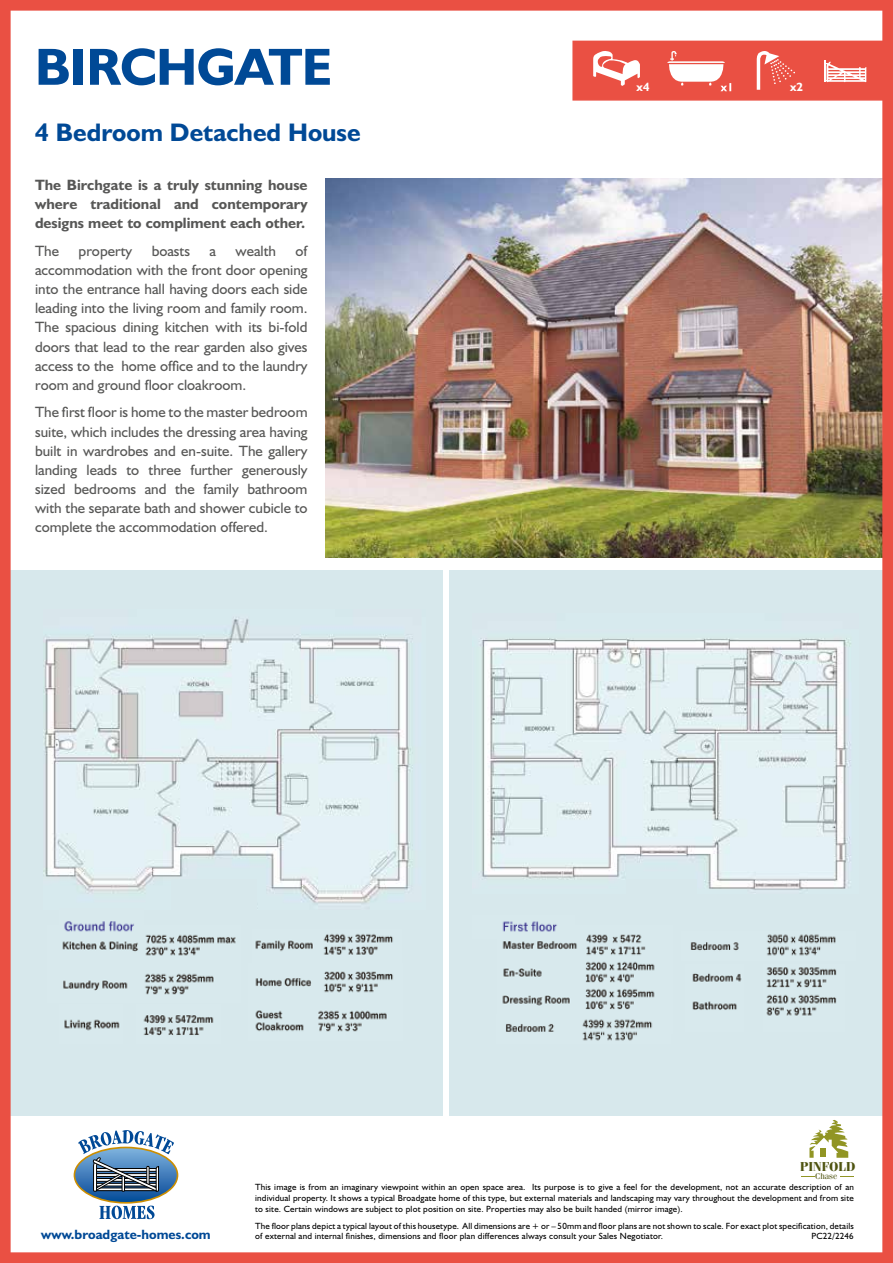
<style>
.page{position:relative;width:893px;height:1263px;background:#fff}
.page>*{position:absolute;margin:0;border:0;box-sizing:border-box;transform-origin:0 0}
.t1{font:700 52.5px "Humanist 521 BT";letter-spacing:-.01em;color:#004996}
.t2{font:700 25.5px "Humanist 521 BT";color:#004996}
.t3{font:15px/19.2px "Humanist 521 BT";color:#575756;text-align:justify}
.t4{font:700 15px/19.2px "Humanist 521 BT";color:#575756;text-align:justify}
.t5{font:700 13.5px "Humanist 521 BT";color:#004996}
.t6{font:700 12.9px "Felicia";color:#4e5310}
.t7{font:700 12px "Humanist 521 BT";color:#fff}
.t8{font:9px/10.8px "Humanist 521 BT";letter-spacing:.02em;color:#000;text-align:justify}
.t9{font:8.4px "Felicia";color:#4e5310}
</style>
<div class="page">
<img style="left:0;top:0;width:893px;height:1263px">
<h1 class="t1" style="left:35px;top:34px;width:298px">BIRCHGATE</h1>
<h2 class="t2" style="left:35px;top:117px;width:327px">4 Bedroom Detached House</h2>
<h3 class="t4" style="left:35px;top:175px;width:274px">The Birchgate is a truly stunning house where traditional and contemporary designs meet to compliment each other.</h3>
<h3 class="t3" style="left:35px;top:241px;width:26px">The</h3>
<h3 class="t3" style="left:79px;top:241px;width:55px">property</h3>
<h3 class="t3" style="left:152px;top:241px;width:40px">boasts</h3>
<h3 class="t3" style="left:210px;top:241px;width:8px">a</h3>
<h3 class="t3" style="left:236px;top:241px;width:42px">wealth</h3>
<p class="t3" style="left:35px;top:241px;width:274px;text-indent:260px">of accommodation with the front door opening into the entrance hall having doors each side leading into the living room and family room.<br>The spacious dining kitchen with its bi-fold doors that lead to the rear garden also gives access to the home office and to the laundry room and ground floor cloakroom.</p>
<p class="t3" style="left:35px;top:402px;width:274px">The first floor is home to the master bedroom suite, which includes the dressing area having built in wardrobes and en-suite. The gallery landing leads to three further generously sized bedrooms and the family bathroom with the separate bath and shower cubicle to complete the accommodation offered.</p>
<h3 class="t7" style="left:637px;top:79px;width:14px">x4</h3>
<h3 class="t7" style="left:790px;top:79px;width:14px">x2</h3>
<h3 class="t6" style="left:800px;top:1159px;width:57px">PINFOLD</h3>
<p class="t9" style="left:815px;top:1171px;width:24px">Chase</p>
<p class="t8" style="left:255px;top:1181px;width:600px">This image is from an imaginary viewpoint within an open space area. Its purpose is to give a feel for the development, not an accurate description of an individual property. It shows a typical Broadgate home of this type, but external materials and landscaping may vary throughout the development and from site to site. Certain windows are subject to plot position on site. Properties may also be built handed (mirror image).</p>
<p class="t8" style="left:255px;top:1220px;width:600px">The floor plans depict a typical layout of this housetype. All dimensions are + or – 50mm and floor plans are not shown to scale. For exact plot specification, details</p>
<h3 class="t5" style="left:41px;top:1225px;width:171px">www.broadgate-homes.com</h3>
<p class="t8" style="left:255px;top:1231px;width:409px">of external and internal finishes, dimensions and floor plan differences always consult your Sales Negotiator.</p>
<p class="t8" style="left:811px;top:1231px;width:44px">PC22/2246</p>
</div>
